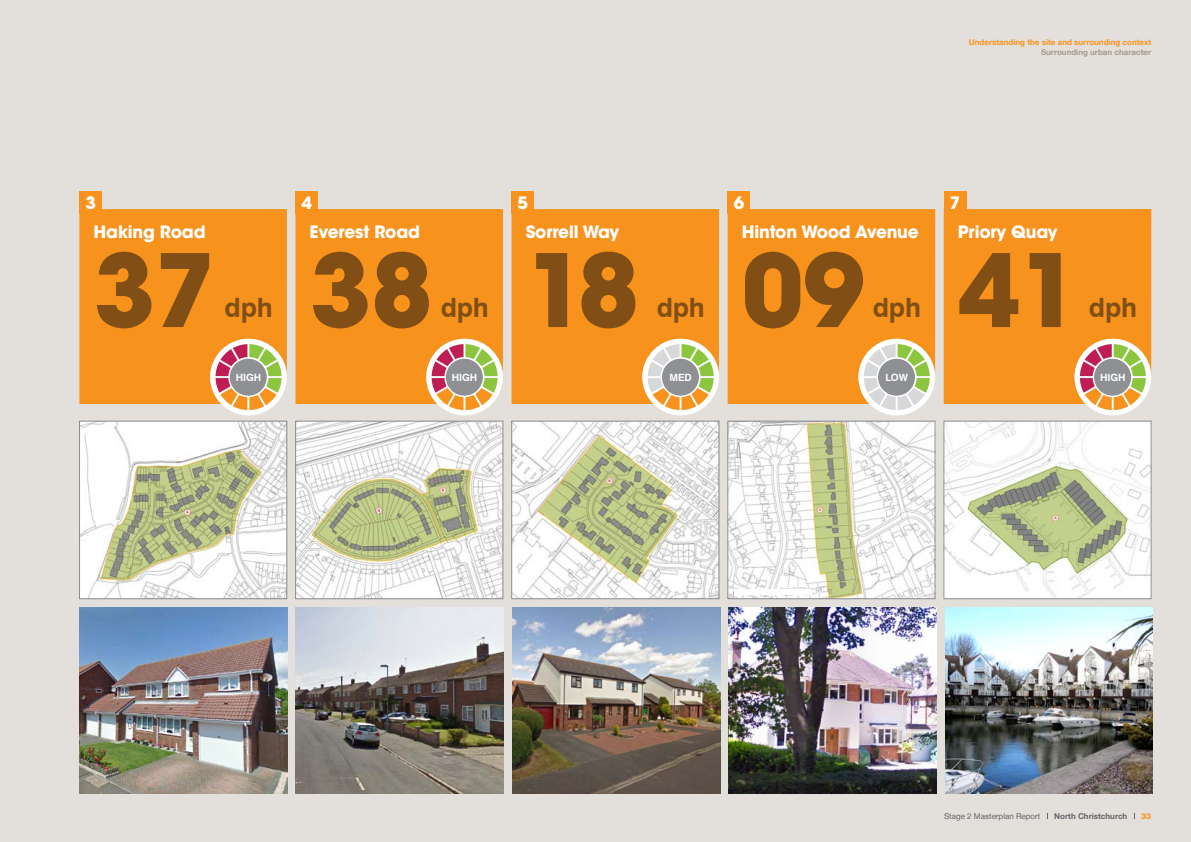
<style>
.page{position:relative;width:1191px;height:842px;background:#e3dfda}
.page>*{position:absolute;margin:0;border:0;box-sizing:border-box;transform-origin:0 0}
.MAIN_HEADER{font:700 100px "ITC Avant Garde Std";letter-spacing:-.005em;color:#814f15}
.t1{font:700 26.6px "Swiss 721 BT";letter-spacing:-.01em;color:#814f15}
.MAIN_HEADER-2{font:700 17px "ITC Avant Garde Std";letter-spacing:-.01em;color:#fff}
.t2{font:700 10px "Swiss 721 BT";letter-spacing:-.01em;color:#fff}
.t3{font:700 8px "Helvetica Neue LT";color:#f7931d}
.t4{font:700 8px "Helvetica Neue LT";color:#a29c8d}
.t5{font:8px "Helvetica Neue LT";color:#636366}
.t6{font:700 8px "Helvetica Neue LT";color:#636366}
.t7{font:800 8px "Helvetica Neue LT";color:#f7931d}
</style>
<div class="page">
<div style="left:79px;top:209px;width:208px;height:195px;background:#f7931d"></div>
<div style="left:295px;top:209px;width:208px;height:195px;background:#f7931d"></div>
<div style="left:511px;top:209px;width:208px;height:195px;background:#f7931d"></div>
<div style="left:727px;top:209px;width:208px;height:195px;background:#f7931d"></div>
<div style="left:943px;top:209px;width:208px;height:195px;background:#f7931d"></div>
<img style="left:81px;top:423px;width:204px;height:174px">
<div style="left:79px;top:421px;width:208px;height:178px;border:1px solid #87898c"></div>
<img style="left:297px;top:423px;width:204px;height:174px">
<div style="left:295px;top:421px;width:208px;height:178px;border:1px solid #87898c"></div>
<img style="left:513px;top:423px;width:204px;height:174px">
<div style="left:511px;top:421px;width:208px;height:178px;border:1px solid #87898c"></div>
<img style="left:729px;top:423px;width:204px;height:174px">
<div style="left:727px;top:421px;width:208px;height:178px;border:1px solid #87898c"></div>
<img style="left:945px;top:423px;width:204px;height:174px">
<div style="left:943px;top:421px;width:208px;height:178px;border:1px solid #87898c"></div>
<img style="left:79px;top:607px;width:208px;height:187px">
<img style="left:296px;top:607px;width:208px;height:187px">
<img style="left:512px;top:607px;width:208px;height:187px">
<img style="left:728px;top:607px;width:208px;height:187px">
<img style="left:945px;top:607px;width:208px;height:187px">
<div style="left:733px;top:590px;width:78px;height:5px;background:#fff"></div>
<div style="left:210px;top:339px;width:77px;height:76px;background:#fff;border-radius:50%"></div>
<div style="left:426px;top:339px;width:77px;height:76px;background:#fff;border-radius:50%"></div>
<div style="left:642px;top:339px;width:77px;height:76px;background:#fff;border-radius:50%"></div>
<div style="left:858px;top:339px;width:77px;height:76px;background:#fff;border-radius:50%"></div>
<div style="left:1074px;top:339px;width:77px;height:76px;background:#fff;border-radius:50%"></div>
<svg style="left:647px;top:344px;width:66px;height:66px"></svg>
<div style="left:79px;top:191px;width:23px;height:23px;background:#f7931d"></div>
<svg style="left:215px;top:344px;width:66px;height:66px"></svg>
<svg style="left:431px;top:344px;width:66px;height:66px"></svg>
<div style="left:295px;top:191px;width:23px;height:23px;background:#f7931d"></div>
<div style="left:511px;top:191px;width:23px;height:23px;background:#f7931d"></div>
<div style="left:727px;top:191px;width:23px;height:23px;background:#f7931d"></div>
<svg style="left:863px;top:344px;width:66px;height:66px"></svg>
<div style="left:943px;top:191px;width:23px;height:23px;background:#f7931d"></div>
<svg style="left:1079px;top:344px;width:66px;height:66px"></svg>
<p class="t3" style="left:968px;top:38px;width:184px">Understanding the site and surrounding context</p>
<p class="t4" style="left:1041px;top:47px;width:112px">Surrounding urban character</p>
<p class="MAIN_HEADER-2" style="left:85px;top:192px;width:12px">3</p>
<p class="MAIN_HEADER-2" style="left:94px;top:221px;width:114px">Haking Road</p>
<p class="MAIN_HEADER" style="left:94px;top:225px;width:124px">37</p>
<p class="MAIN_HEADER-2" style="left:301px;top:192px;width:12px">4</p>
<p class="MAIN_HEADER-2" style="left:517px;top:192px;width:12px">5</p>
<p class="MAIN_HEADER-2" style="left:733px;top:192px;width:12px">6</p>
<p class="MAIN_HEADER-2" style="left:526px;top:221px;width:95px">Sorrell Way</p>
<p class="MAIN_HEADER" style="left:526px;top:225px;width:115px">18</p>
<p class="MAIN_HEADER-2" style="left:310px;top:221px;width:112px">Everest Road</p>
<p class="MAIN_HEADER" style="left:310px;top:225px;width:125px">38</p>
<p class="MAIN_HEADER-2" style="left:742px;top:221px;width:179px">Hinton Wood Avenue</p>
<p class="MAIN_HEADER" style="left:742px;top:225px;width:125px">09</p>
<p class="t1" style="left:225px;top:291px;width:50px">dph</p>
<p class="t1" style="left:441px;top:291px;width:50px">dph</p>
<p class="t1" style="left:657px;top:291px;width:50px">dph</p>
<p class="t1" style="left:873px;top:291px;width:50px">dph</p>
<p class="t2" style="left:236px;top:371px;width:27px">HIGH</p>
<p class="t2" style="left:452px;top:371px;width:27px">HIGH</p>
<p class="t2" style="left:669px;top:371px;width:24px">MED</p>
<p class="t2" style="left:885px;top:371px;width:24px">LOW</p>
<p class="MAIN_HEADER-2" style="left:949px;top:192px;width:12px">7</p>
<p class="MAIN_HEADER-2" style="left:958px;top:221px;width:101px">Priory Quay</p>
<p class="MAIN_HEADER" style="left:958px;top:225px;width:125px">41</p>
<p class="t1" style="left:1089px;top:291px;width:50px">dph</p>
<p class="t2" style="left:1100px;top:371px;width:27px">HIGH</p>
<p class="t5" style="left:944px;top:812px;width:98px">Stage 2 Masterplan Report</p>
<p class="t6" style="left:1054px;top:811px;width:75px">North Christchurch</p>
<p class="t7" style="left:1141px;top:812px;width:12px">33</p>
</div>
